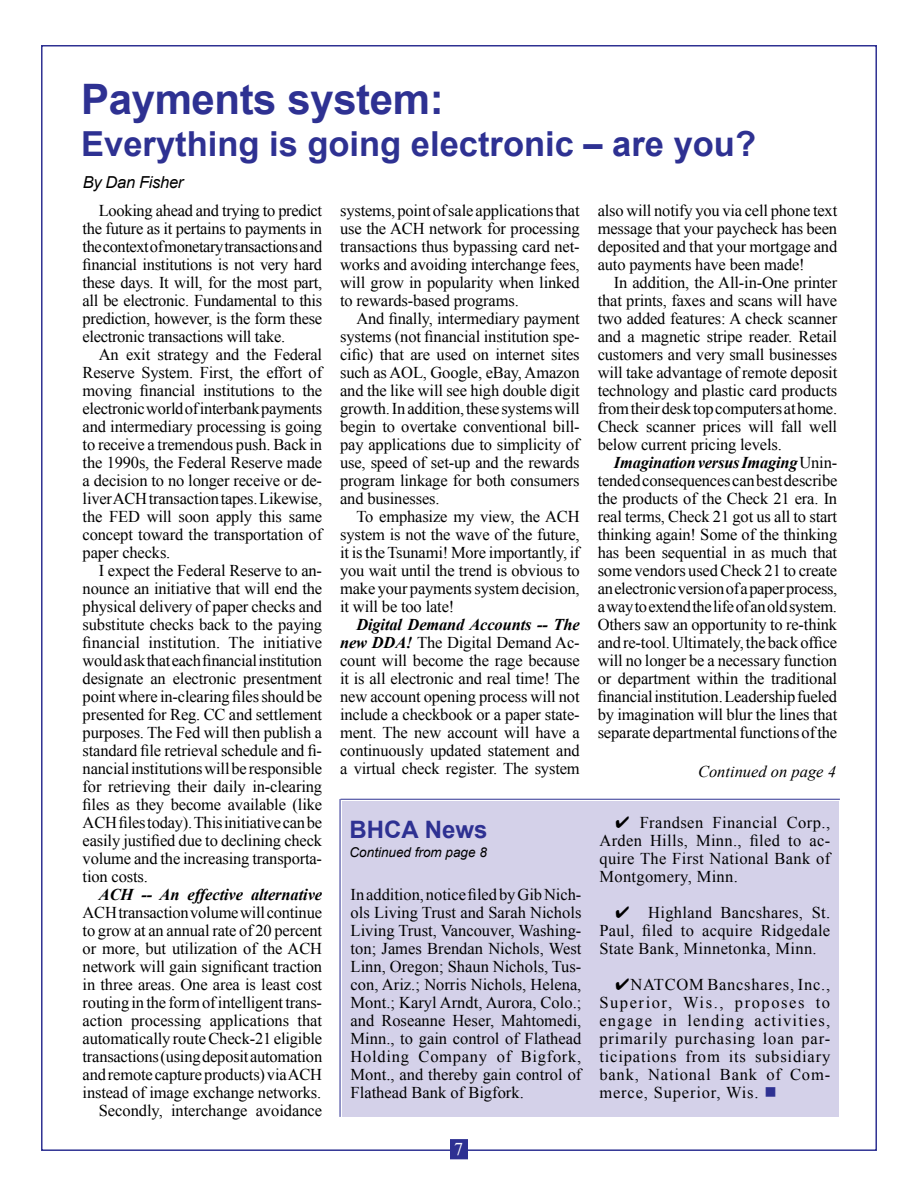
<style>
.page{position:relative;width:918px;height:1188px;background:#fff}
.page>*{position:absolute;margin:0;border:0;box-sizing:border-box;transform-origin:0 0}
.t1{font:700 42px "Arial";letter-spacing:-.01em;color:#2e3192}
.t2{font:700 34.5px "Arial";color:#2e3192}
.t3{font:700 24px "Arial";color:#2e3192}
.t4{font:18px "Times New Roman";color:#fff}
.t5{font:16.5px/18px "Times New Roman";letter-spacing:-.01em;color:#000;text-align:justify}
.t6{font:italic 700 16.5px "Times New Roman";letter-spacing:-.01em;color:#000}
.t7{font:italic 16.5px "Times New Roman";color:#000}
.t8{font:italic 16.5px "Arial";letter-spacing:-.02em;color:#000}
.t9{font:italic 13.5px "Arial";color:#000}
.s1{font-weight:700;font-style:italic}
.s2{color:#2e3192}
</style>
<div class="page">
<div style="left:451px;top:1140px;width:16px;height:19px;background:#2e3192"></div>
<div style="left:450px;top:1139px;width:18px;height:20px;border:2px solid #2e3192"></div>
<hr style="left:341px;top:799px;width:499px;height:1px;background:#2e3192">
<div style="left:342px;top:801px;width:497px;height:316px;background:#d4d1e9"></div>
<hr style="left:340px;top:799px;width:1px;height:318px;background:#2e3192">
<h1 class="t1" style="left:81px;top:72px;width:364px">Payments system:</h1>
<h2 class="t2" style="left:81px;top:121px;width:676px">Everything is going electronic – are you?</h2>
<p class="t8" style="left:83px;top:171px;width:102px">By Dan Fisher</p>
<p class="t5" style="left:83px;top:201px;width:241px;text-indent:16px">Looking ahead and trying to predict the future as it pertains to payments in the context of monetary transactions and financial institutions is not very hard these days. It will, for the most part, all be electronic. Fundamental to this prediction, however, is the form these electronic transactions will take.</p>
<p class="t5" style="left:83px;top:345px;width:241px;text-indent:16px">An exit strategy and the Federal Reserve System. First, the effort of moving financial institutions to the electronic world of interbank payments and intermediary processing is going to receive a tremendous push. Back in the 1990s, the Federal Reserve made a decision to no longer receive or de&shy;liver ACH transaction tapes. Likewise, the FED will soon apply this same concept toward the transportation of paper checks.</p>
<p class="t5" style="left:83px;top:561px;width:241px;text-indent:16px">I expect the Federal Reserve to an&shy;nounce an initiative that will end the physical delivery of paper checks and substitute checks back to the paying financial institution. The initiative would ask that each financial institution designate an electronic presentment point where in-clearing files should be presented for Reg. CC and settlement purposes. The Fed will then publish a standard file retrieval schedule and fi&shy;nancial institutions will be responsible for retrieving their daily in-clearing files as they become available (like ACH files today). This initiative can be easily justified due to declining check volume and the increasing transporta&shy;tion costs.</p>
<p class="t6" style="left:99px;top:883px;width:225px">ACH -- An effective alternative</p>
<p class="t5" style="left:83px;top:903px;width:241px;text-align:right">ACH transaction volume will continue to grow at an annual rate of 20 percent or more, but utilization of the ACH network will gain significant traction in three areas. One area is least cost routing in the form of intelligent trans&shy;action processing applications that automatically route Check-21 eligible transactions (using deposit automation and remote capture products) via ACH instead of image exchange networks.<br>Secondly, interchange avoidance</p>
<p class="t5" style="left:340px;top:201px;width:241px">systems, point of sale applications that use the ACH network for processing transactions thus bypassing card net&shy;works and avoiding interchange fees, will grow in popularity when linked to rewards-based programs.</p>
<p class="t5" style="left:340px;top:309px;width:241px;text-indent:16px">And finally, intermediary payment systems (not financial institution spe&shy;cific) that are used on internet sites such as AOL, Google, eBay, Amazon and the like will see high double digit growth. In addition, these systems will begin to overtake conventional bill&shy;pay applications due to simplicity of use, speed of set-up and the rewards program linkage for both consumers and businesses.</p>
<p class="t5" style="left:340px;top:507px;width:241px;text-indent:16px">To emphasize my view, the ACH system is not the wave of the future, it is the Tsunami! More importantly, if you wait until the trend is obvious to make your payments system decision, it will be too late!</p>
<p class="t5" style="left:340px;top:615px;width:241px;text-indent:16px"><span class="s1">Digital Demand Accounts -- The new DDA!</span> The Digital Demand Ac&shy;count will become the rage because it is all electronic and real time! The new account opening process will not include a checkbook or a paper state&shy;ment. The new account will have a continuously updated statement and a virtual check register. The system</p>
<h3 class="t3" style="left:350px;top:814px;width:139px">BHCA News</h3>
<p class="t9" style="left:350px;top:843px;width:139px">Continued from page 8</p>
<p class="t5" style="left:351px;top:885px;width:232px">In addition, notice filed by Gib Nich&shy;ols Living Trust and Sarah Nichols Living Trust, Vancouver, Washing&shy;ton; James Brendan Nichols, West Linn, Oregon; Shaun Nichols, Tus&shy;con, Ariz.; Norris Nichols, Helena, Mont.; Karyl Arndt, Aurora, Colo.; and Roseanne Heser, Mahtomedi, Minn., to gain control of Flathead Holding Company of Bigfork, Mont., and thereby gain control of Flathead Bank of Bigfork.</p>
<p class="t5" style="left:598px;top:201px;width:241px">also will notify you via cell phone text message that your paycheck has been deposited and that your mortgage and auto payments have been made!</p>
<p class="t5" style="left:598px;top:273px;width:241px;text-indent:16px">In addition, the All-in-One printer that prints, faxes and scans will have two added features: A check scanner and a magnetic stripe reader. Retail customers and very small businesses will take advantage of remote deposit technology and plastic card products from their desk top computers at home.<br>Check scanner prices will fall well below current pricing levels.</p>
<p class="t5" style="left:598px;top:453px;width:241px;text-indent:16px"><span class="s1">Imagination versus Imaging</span> Unin&shy;tended consequences can best describe the products of the Check 21 era. In real terms, Check 21 got us all to start thinking again! Some of the thinking has been sequential in as much that some vendors used Check 21 to create an electronic version of a paper process, a way to extend the life of an old system.<br>Others saw an opportunity to re-think and re-tool. Ultimately, the back office will no longer be a necessary function or department within the traditional financial institution. Leadership fueled by imagination will blur the lines that separate departmental functions of the</p>
<p class="t7" style="left:698px;top:760px;width:139px">Continued on page 4</p>
<p class="t5" style="left:599px;top:813px;width:232px;text-indent:16px">✔ Frandsen Financial Corp., Arden Hills, Minn., filed to ac&shy;quire The First National Bank of Montgomery, Minn.</p>
<p class="t5" style="left:599px;top:903px;width:232px;text-indent:16px">✔ Highland Bancshares, St.<br>Paul, filed to acquire Ridgedale State Bank, Minnetonka, Minn.</p>
<p class="t5" style="left:599px;top:975px;width:232px;text-indent:16px">✔NATCOM Bancshares, Inc., Superior, Wis., proposes to engage in lending activities, primarily purchasing loan par&shy;ticipations from its subsidiary bank, National Bank of Com&shy;merce, Superior, Wis. <span class="s2">■</span></p>
<p class="t4" style="left:454px;top:1137px;width:10px">7</p>
</div>
